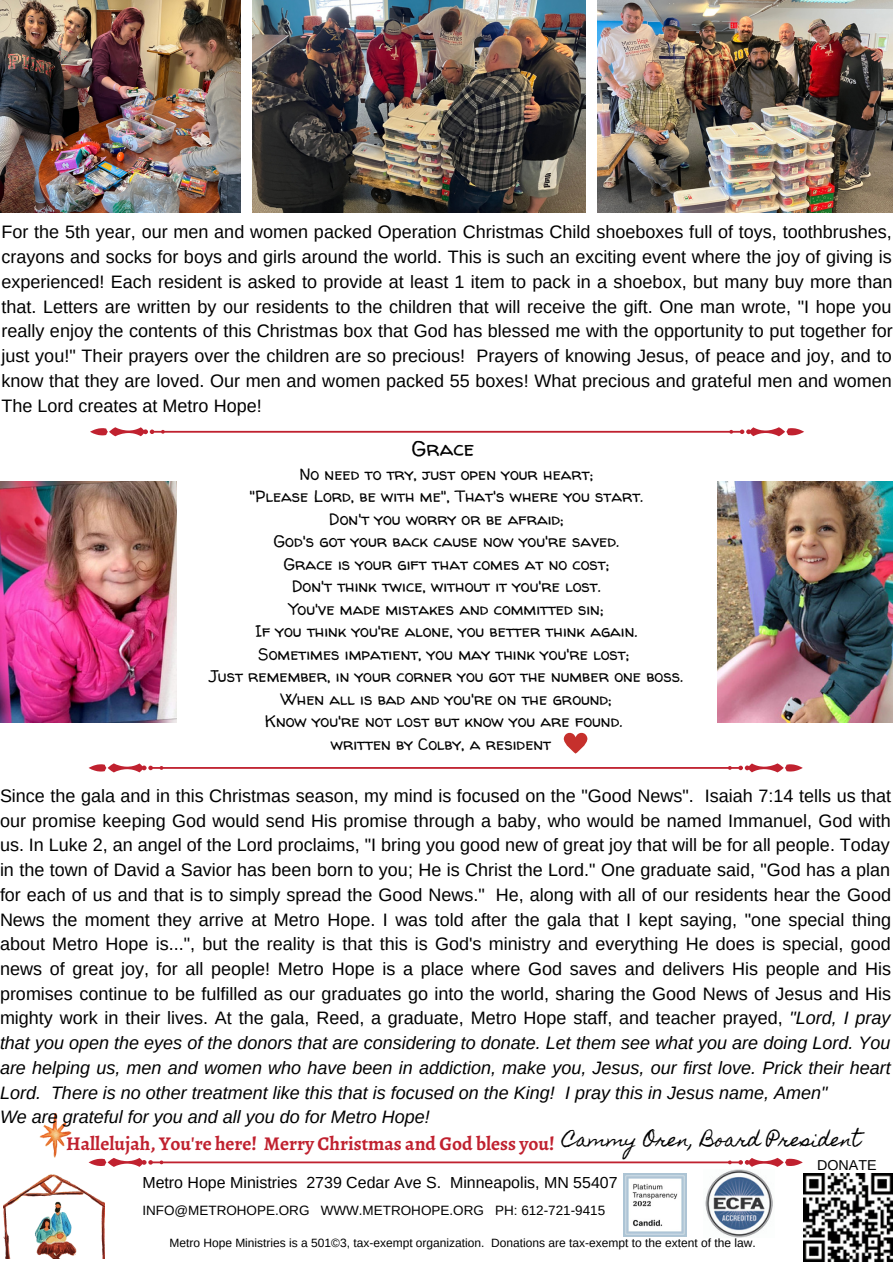
<style>
.page{position:relative;width:893px;height:1264px;background:#fff}
.page>*{position:absolute;margin:0;border:0;box-sizing:border-box;transform-origin:0 0}
.t1{font:21px "Walter Turncoat";color:#000}
.t2{font:700 19.5px "Alegreya";color:#c0212f}
.t3{font:18px/24.8px "Arimo";color:#000;text-align:justify}
.t4{font:18px "Homemade Apple";color:#000}
.t5{font:16.5px "Walter Turncoat";color:#000}
.t6{font:15.9px "Arimo";color:#000}
.t7{font:14.25px "Arimo";color:#000}
.t8{font:13.5px "Arimo";color:#000}
.t9{font:12px "Arimo";color:#000}
.s1{font-style:italic}
</style>
<div class="page">
<img style="left:705px;top:1169px;width:68px;height:68px">
<img style="left:803px;top:1173px;width:89px;height:88px">
<svg style="left:563px;top:732px;width:25px;height:21px"></svg>
<img style="left:623px;top:1173px;width:63px;height:63px">
<img style="left:597px;top:0;width:295px;height:212px">
<img style="left:252px;top:0;width:333px;height:212px">
<img style="left:3px;top:1113px;width:101px;height:145px">
<img style="left:0;top:0;width:241px;height:212px">
<svg style="left:89px;top:763px;width:713px;height:9px"></svg>
<img style="left:0;top:481px;width:176px;height:241px">
<img style="left:717px;top:481px;width:175px;height:241px">
<svg style="left:90px;top:427px;width:714px;height:9px"></svg>
<svg style="left:89px;top:1157px;width:713px;height:9px"></svg>
<p class="t3" style="left:1px;top:220px;width:892px">For the 5th year, our men and women packed Operation Christmas Child shoeboxes full of toys, toothbrushes, crayons and socks for boys and girls around the world. This is such an exciting event where the joy of giving is experienced! Each resident is asked to provide at least 1 item to pack in a shoebox, but many buy more than that. Letters are written by our residents to the children that will receive the gift. One man wrote, "I hope you really enjoy the contents of this Christmas box that God has blessed me with the opportunity to put together for just you!" Their prayers over the children are so precious! Prayers of knowing Jesus, of peace and joy, and to know that they are loved. Our men and women packed 55 boxes! What precious and grateful men and women The Lord creates at Metro Hope!</p>
<p class="t1" style="left:411px;top:434px;width:64px">Grace</p>
<p class="t5" style="left:299px;top:462px;width:295px">No need to try, just open your heart;</p>
<p class="t5" style="left:249px;top:485px;width:395px">"Please Lord, be with me", That's where you start.</p>
<p class="t5" style="left:329px;top:507px;width:236px">Don't you worry or be afraid;</p>
<p class="t5" style="left:273px;top:530px;width:347px">God's got your back cause now you're saved.</p>
<p class="t5" style="left:283px;top:552px;width:327px">Grace is your gift that comes at no cost;</p>
<p class="t5" style="left:292px;top:575px;width:310px">Don't think twice, without it you're lost.</p>
<p class="t5" style="left:289px;top:597px;width:315px">You've made mistakes and committed sin;</p>
<p class="t5" style="left:255px;top:620px;width:384px">If you think you're alone, you better think again.</p>
<p class="t5" style="left:258px;top:642px;width:372px">Sometimes impatient, you may think you're lost;</p>
<p class="t5" style="left:209px;top:665px;width:475px">Just remember, in your corner you got the number one boss.</p>
<p class="t5" style="left:281px;top:687px;width:332px">When all is bad and you're on the ground;</p>
<p class="t5" style="left:265px;top:710px;width:359px">Know you're not lost but know you are found.</p>
<p class="t5" style="left:331px;top:732px;width:222px">written by Colby, a resident</p>
<p class="t3" style="left:0;top:783px;width:892px;text-align:left">Since the gala and in this Christmas season, my mind is focused on the "Good News". Isaiah 7:14 tells us that our promise keeping God would send His promise through a baby, who would be named Immanuel, God with us. In Luke 2, an angel of the Lord proclaims, "I bring you good new of great joy that will be for all people. Today in the town of David a Savior has been born to you; He is Christ the Lord." One graduate said, "God has a plan for each of us and that is to simply spread the Good News." He, along with all of our residents hear the Good News the moment they arrive at Metro Hope. I was told after the gala that I kept saying, "one special thing about Metro Hope is...", but the reality is that this is God's ministry and everything He does is special, good news of great joy, for all people! Metro Hope is a place where God saves and delivers His people and His promises continue to be fulfilled as our graduates go into the world, sharing the Good News of Jesus and His mighty work in their lives. At the gala, Reed, a graduate, Metro Hope staff, and teacher prayed, <span class="s1">"Lord, I pray that you open the eyes of the donors that are considering to donate. Let them see what you are doing Lord. You are helping us, men and women who have been in addiction, make you, Jesus, our first love. Prick their heart Lord. There is no other treatment like this that is focused on the King! I pray this in Jesus name, Amen"<br>We are grateful for you and all you do for Metro Hope!</span></p>
<p class="t2" style="left:66px;top:1130px;width:490px">Hallelujah, You're here! Merry Christmas and God bless you!</p>
<p class="t4" style="left:562px;top:1129px;width:299px">Cammy Oren, Board President</p>
<p class="t6" style="left:142px;top:1173px;width:477px">Metro Hope Ministries 2739 Cedar Ave S. Minneapolis, MN 55407</p>
<p class="t8" style="left:142px;top:1202px;width:464px">INFO@METROHOPE.ORG WWW.METROHOPE.ORG PH: 612-721-9415</p>
<p class="t9" style="left:169px;top:1235px;width:587px">Metro Hope Ministries is a 501©3, tax-exempt organization. Donations are tax-exempt to the extent of the law.</p>
<p class="t7" style="left:817px;top:1156px;width:61px">DONATE</p>
</div>
